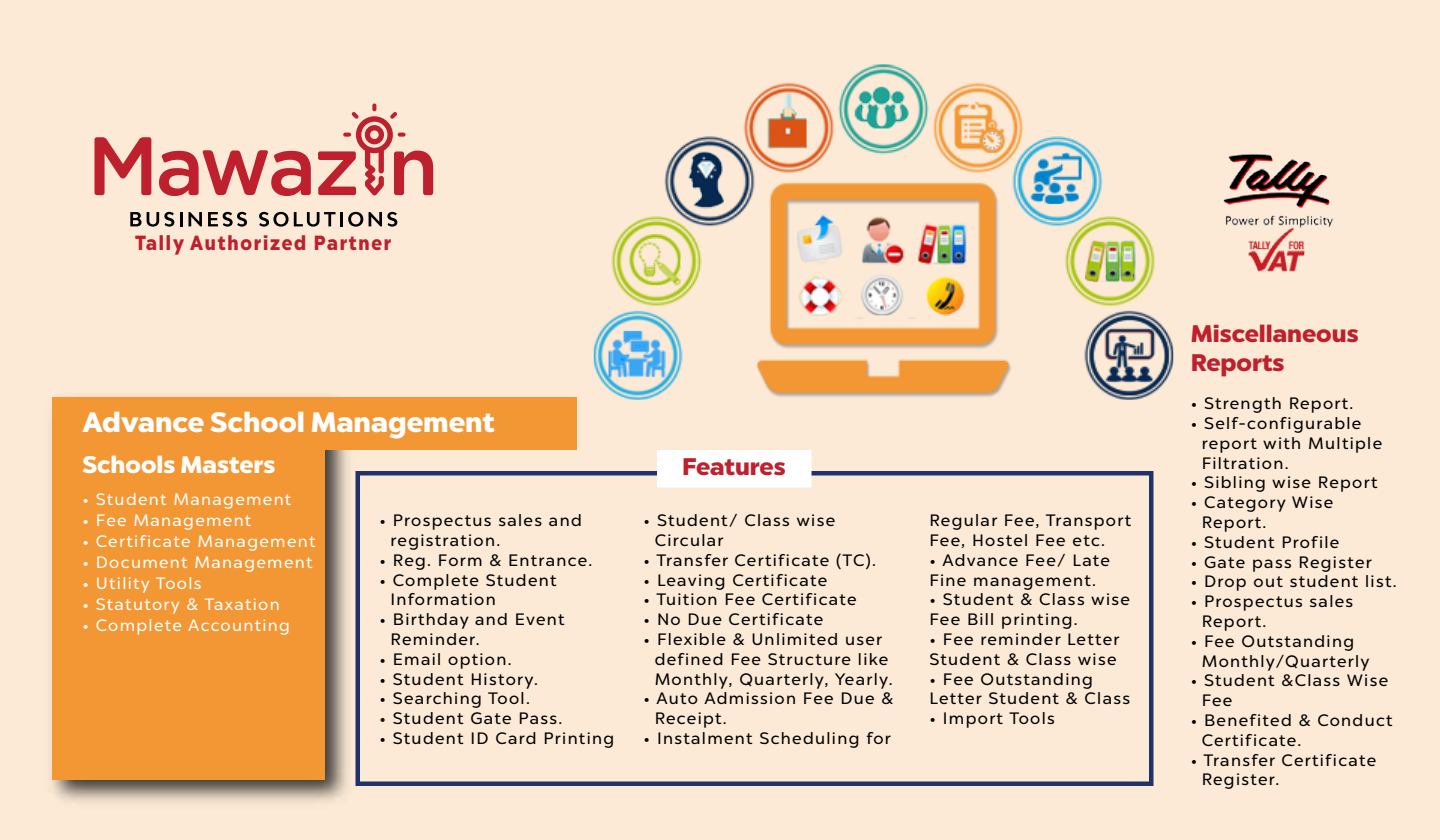
<style>
.page{position:relative;width:1440px;height:840px;background:#fcead7}
.page>*{position:absolute;margin:0;border:0;box-sizing:border-box;transform-origin:0 0}
.t1{font:900 28.05px "Chronica Pro";color:#fff}
.t2{font:900 24px/28.8px "Chronica Pro";color:#bf202d}
.t3{font:900 24px "Chronica Pro";color:#fff}
.t4{font:900 20.55px "Chronica Pro";letter-spacing:.1em;color:#bf202d;scale:.88 1}
.t5{font:16.5px/19.8px "Chronica Pro";letter-spacing:.08em;color:#000}
.t6{font:16.5px "Chronica Pro";letter-spacing:.08em;color:#fff}
</style>
<div class="page">
<div style="left:356px;top:471px;width:798px;height:315px;border:4px solid #213366"></div>
<div style="left:657px;top:450px;width:155px;height:38px;background:#fff;border:2px solid #fff"></div>
<img style="left:51px;top:396px;width:307px;height:407px">
<div style="left:52px;top:398px;width:274px;height:382px;background:#f29734"></div>
<div style="left:52px;top:398px;width:526px;height:52px;background:#f29734"></div>
<svg style="left:318px;top:103px;width:115px;height:92px"></svg>
<svg style="left:159px;top:150px;width:152px;height:46px"></svg>
<svg style="left:95px;top:137px;width:56px;height:58px"></svg>
<svg style="left:130px;top:212px;width:44px;height:15px"></svg>
<svg style="left:180px;top:212px;width:2px;height:14px"></svg>
<svg style="left:189px;top:212px;width:13px;height:14px"></svg>
<svg style="left:208px;top:212px;width:39px;height:15px"></svg>
<svg style="left:259px;top:212px;width:77px;height:15px"></svg>
<hr style="left:340px;top:212px;width:3px;height:14px;background:#000">
<svg style="left:348px;top:212px;width:15px;height:15px"></svg>
<svg style="left:369px;top:212px;width:28px;height:15px"></svg>
<img style="left:593px;top:64px;width:581px;height:336px">
<img style="left:1223px;top:154px;width:111px;height:118px">
<p class="t4" style="left:135px;top:230px;width:293px">Tally Authorized Partner</p>
<h1 class="t1" style="left:83px;top:404px;width:414px">Advance School Management</h1>
<h2 class="t3" style="left:83px;top:449px;width:194px">Schools Masters</h2>
<p class="t6" style="left:83px;top:490px;width:210px">• Student Management</p>
<p class="t6" style="left:83px;top:511px;width:170px">• Fee Management</p>
<p class="t6" style="left:83px;top:532px;width:234px">• Certificate Management</p>
<p class="t6" style="left:83px;top:553px;width:231px">• Document Management</p>
<p class="t6" style="left:83px;top:574px;width:120px">• Utility Tools</p>
<p class="t6" style="left:83px;top:595px;width:199px">• Statutory &amp; Taxation</p>
<p class="t6" style="left:83px;top:616px;width:209px">• Complete Accounting</p>
<p class="t5" style="left:391px;top:510px;width:193px;text-indent:-11px">• Prospectus sales and registration.</p>
<p class="t5" style="left:380px;top:550px;width:214px">• Reg. Form &amp; Entrance.</p>
<p class="t5" style="left:391px;top:570px;width:167px;text-indent:-11px">• Complete Student<br>Information</p>
<p class="t5" style="left:391px;top:609px;width:175px;text-indent:-11px">• Birthday and Event<br>Reminder.</p>
<p class="t5" style="left:380px;top:649px;width:134px">• Email option.</p>
<p class="t5" style="left:380px;top:669px;width:160px">• Student History.</p>
<p class="t5" style="left:380px;top:689px;width:152px">• Searching Tool.</p>
<p class="t5" style="left:380px;top:708px;width:184px">• Student Gate Pass.</p>
<p class="t5" style="left:380px;top:728px;width:236px">• Student ID Card Printing</p>
<h2 class="t2" style="left:682px;top:452px;width:105px">Features</h2>
<p class="t5" style="left:655px;top:510px;width:182px;text-indent:-11px">• Student/ Class wise<br>Circular</p>
<p class="t5" style="left:644px;top:550px;width:234px">• Transfer Certificate (TC).</p>
<p class="t5" style="left:644px;top:570px;width:185px">• Leaving Certificate</p>
<p class="t5" style="left:644px;top:590px;width:215px">• Tuition Fee Certificate</p>
<p class="t5" style="left:644px;top:609px;width:181px">• No Due Certificate</p>
<p class="t5" style="left:655px;top:629px;width:239px;text-indent:-11px">• Flexible &amp; Unlimited user defined Fee Structure like<br>Monthly, Quarterly, Yearly.</p>
<p class="t5" style="left:655px;top:689px;width:240px;text-indent:-11px">• Auto Admission Fee Due &amp;<br>Receipt.</p>
<p class="t5" style="left:644px;top:728px;width:249px">• Instalment Scheduling for</p>
<p class="t5" style="left:930px;top:510px;width:203px">Regular Fee, Transport<br>Fee, Hostel Fee etc.</p>
<p class="t5" style="left:930px;top:550px;width:182px">• Advance Fee/ Late<br>Fine management.</p>
<p class="t5" style="left:930px;top:590px;width:202px">• Student &amp; Class wise<br>Fee Bill printing.</p>
<p class="t5" style="left:930px;top:629px;width:192px">• Fee reminder Letter<br>Student &amp; Class wise</p>
<p class="t5" style="left:930px;top:669px;width:202px">• Fee Outstanding<br>Letter Student &amp; Class</p>
<p class="t5" style="left:930px;top:708px;width:127px">• Import Tools</p>
<h2 class="t2" style="left:1191px;top:319px;width:169px">Miscellaneous<br>Reports</h2>
<p class="t5" style="left:1191px;top:394px;width:164px">• Strength Report.</p>
<p class="t5" style="left:1202px;top:413px;width:182px;text-indent:-11px">• Self-configurable report with Multiple<br>Filtration.</p>
<p class="t5" style="left:1191px;top:473px;width:188px">• Sibling wise Report</p>
<p class="t5" style="left:1202px;top:493px;width:133px;text-indent:-11px">• Category Wise<br>Report.</p>
<p class="t5" style="left:1191px;top:532px;width:150px">• Student Profile</p>
<p class="t5" style="left:1191px;top:552px;width:183px">• Gate pass Register</p>
<p class="t5" style="left:1191px;top:572px;width:208px">• Drop out student list.</p>
<p class="t5" style="left:1202px;top:592px;width:153px;text-indent:-11px">• Prospectus sales<br>Report.</p>
<p class="t5" style="left:1202px;top:631px;width:170px;text-indent:-11px">• Fee Outstanding<br>Monthly/Quarterly</p>
<p class="t5" style="left:1202px;top:671px;width:188px;text-indent:-11px">• Student &amp;Class Wise<br>Fee</p>
<p class="t5" style="left:1202px;top:710px;width:192px;text-indent:-11px">• Benefited &amp; Conduct<br>Certificate.</p>
<p class="t5" style="left:1202px;top:750px;width:176px;text-indent:-11px">• Transfer Certificate<br>Register.</p>
</div>
